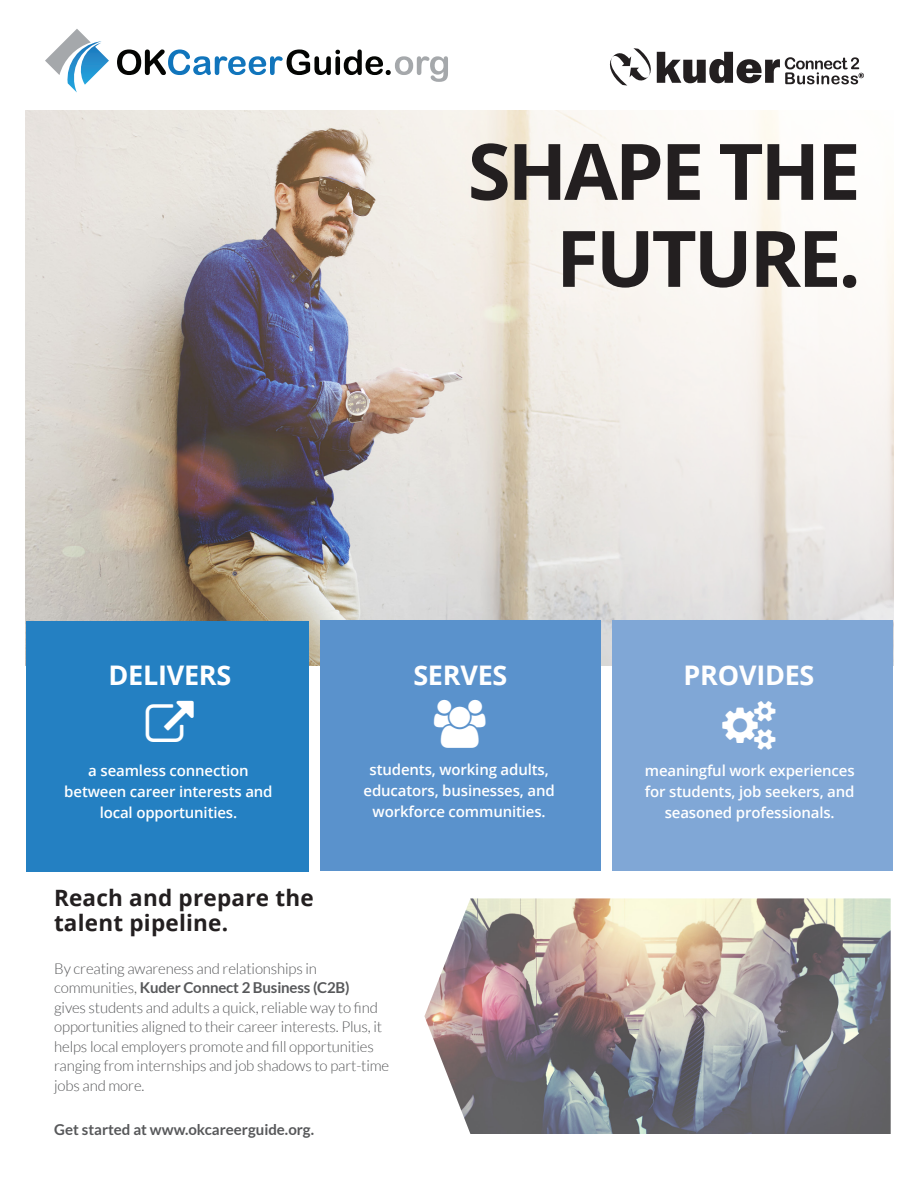
<style>
.page{position:relative;width:918px;height:1188px;background:#fff}
.page>*{position:absolute;margin:0;border:0;box-sizing:border-box;transform-origin:0 0}
.t1{font:700 78px/87px "Open Sans";letter-spacing:-.04em;color:#231f20;text-align:right}
.Body_text{font:700 27px "Open Sans";letter-spacing:-.01em;color:#fff}
.Body_text-2{font:700 22.5px/25.5px "Open Sans";letter-spacing:.01em;color:#231f20}
.Body_text-3{font:300 15px/19.5px "Lato";letter-spacing:-.01em;color:#57585a}
.Body_text-4{font:600 15px/21px "Open Sans";letter-spacing:-.01em;color:#fff;text-align:center}
.Body_text-5{font:700 15px "Lato";color:#57585a}
.s1{font-weight:700}
</style>
<div class="page">
<img style="left:26px;top:111px;width:867px;height:554px">
<div style="left:613px;top:620px;width:280px;height:251px;background:#80a7d6"></div>
<div style="left:26px;top:621px;width:282px;height:250px;background:#2480c2"></div>
<div style="left:320px;top:620px;width:281px;height:251px;background:#5a92cc"></div>
<svg style="left:610px;top:48px;width:254px;height:38px"></svg>
<svg style="left:45px;top:29px;width:64px;height:63px"></svg>
<svg style="left:117px;top:49px;width:331px;height:33px"></svg>
<img style="left:424px;top:898px;width:467px;height:236px">
<p class="t1" style="left:468px;top:126px;width:394px">SHAPE THE<br>FUTURE.</p>
<p class="Body_text" style="left:109px;top:656px;width:124px">DELIVERS</p>
<p class="Body_text-4" style="left:64px;top:759px;width:210px">a seamless connection between career interests and local opportunities.</p>
<p class="Body_text" style="left:413px;top:656px;width:96px">SERVES</p>
<p class="Body_text" style="left:684px;top:656px;width:132px">PROVIDES</p>
<p class="Body_text-4" style="left:364px;top:759px;width:193px">students, working adults, educators, businesses, and workforce communities.</p>
<p class="Body_text-4" style="left:645px;top:759px;width:211px">meaningful work experiences for students, job seekers, and seasoned professionals.</p>
<p class="Body_text-2" style="left:54px;top:884px;width:261px">Reach and prepare the talent pipeline.</p>
<p class="Body_text-3" style="left:54px;top:959px;width:337px">By creating awareness and relationships in communities, <span class="s1">Kuder Connect 2 Business (C2B)<br></span>gives students and adults a quick, reliable way to find opportunities aligned to their career interests. Plus, it helps local employers promote and fill opportunities ranging from internships and job shadows to part-time jobs and more.</p>
<p class="Body_text-5" style="left:54px;top:1121px;width:261px">Get started at www.okcareerguide.org.</p>
</div>
